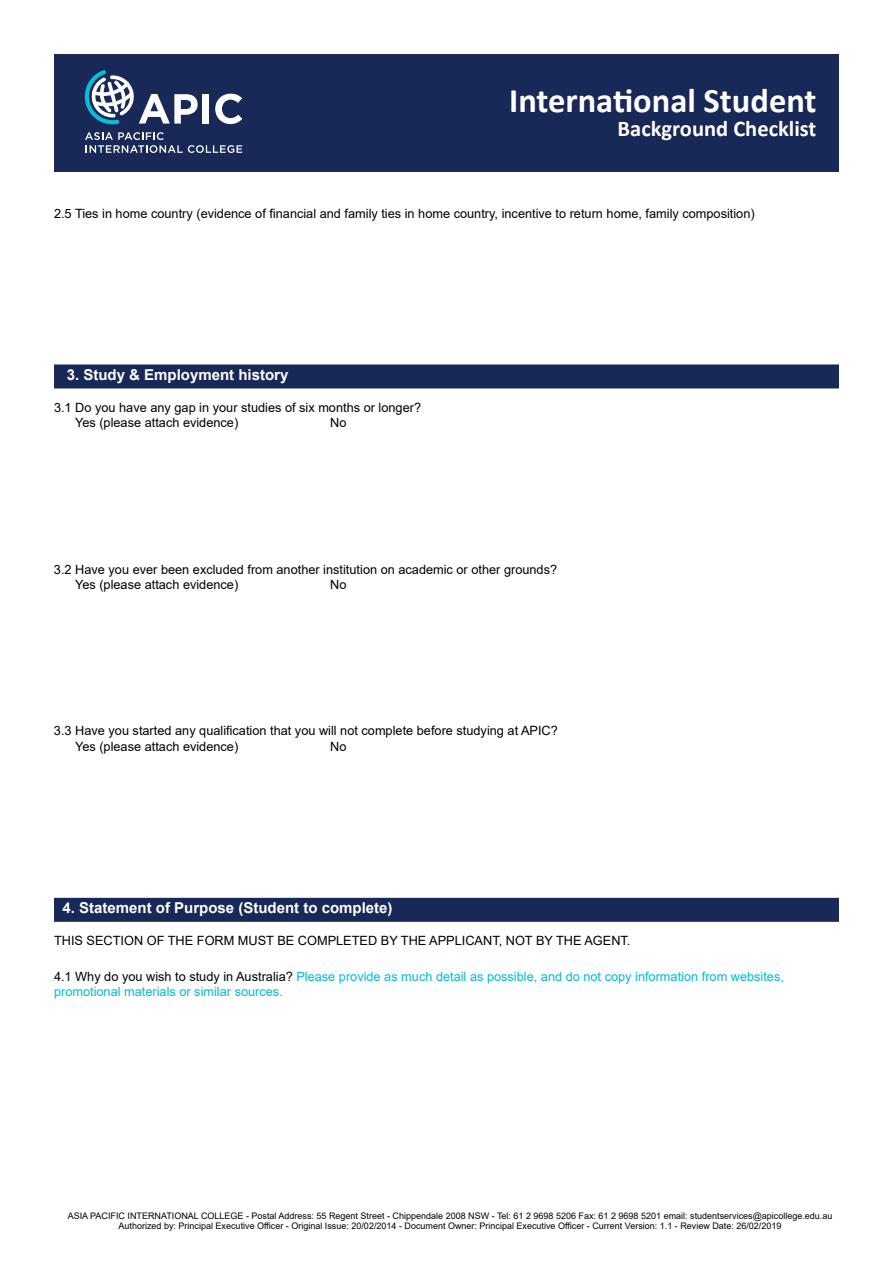
<style>
.page{position:relative;width:893px;height:1263px;background:#fff}
.page>*{position:absolute;margin:0;border:0;box-sizing:border-box;transform-origin:0 0}
.t1{font:700 34.5px "Calibri";color:#fff}
.t2{font:700 22.5px "Calibri";color:#fff}
.t3{font:700 15px "Arial";color:#fff}
.t4{font:12.75px/15.6px "Arial";color:#000}
.t5{font:12.75px/14.7px "Arial";color:#00bbd3}
.t6{font:9px/10.4px "Arial";color:#000;text-align:center}
.s1{color:#000}
</style>
<div class="page">
<div style="left:54px;top:54px;width:785px;height:118px;background:#182958"></div>
<div style="left:203px;top:94px;width:6px;height:30px;background:#fff"></div>
<svg style="left:215px;top:94px;width:27px;height:30px"></svg>
<svg style="left:84px;top:70px;width:114px;height:54px"></svg>
<svg style="left:85px;top:132px;width:157px;height:21px"></svg>
<div style="left:54px;top:364px;width:785px;height:24px;background:#182958"></div>
<div style="left:54px;top:898px;width:785px;height:24px;background:#182958"></div>
<h1 class="t1" style="left:509px;top:76px;width:309px">International Student</h1>
<h2 class="t2" style="left:618px;top:112px;width:200px">Background Checklist</h2>
<p class="t4" style="left:54px;top:205px;width:702px">2.5 Ties in home country (evidence of financial and family ties in home country, incentive to return home, family composition)</p>
<p class="t3" style="left:67px;top:364px;width:223px">3. Study &amp; Employment history</p>
<p class="t4" style="left:75px;top:399px;width:348px;text-indent:-21px">3.1 Do you have any gap in your studies of six months or longer?<br>Yes (please attach evidence)</p>
<p class="t4" style="left:330px;top:415px;width:18px">No</p>
<p class="t4" style="left:75px;top:561px;width:484px;text-indent:-21px">3.2 Have you ever been excluded from another institution on academic or other grounds?<br>Yes (please attach evidence)</p>
<p class="t4" style="left:330px;top:577px;width:18px">No</p>
<p class="t4" style="left:75px;top:723px;width:484px;text-indent:-21px">3.3 Have you started any qualification that you will not complete before studying at APIC?<br>Yes (please attach evidence)</p>
<p class="t4" style="left:330px;top:739px;width:18px">No</p>
<p class="t3" style="left:63px;top:897px;width:332px">4. Statement of Purpose (Student to complete)</p>
<p class="t4" style="left:54px;top:933px;width:578px">THIS SECTION OF THE FORM MUST BE COMPLETED BY THE APPLICANT, NOT BY THE AGENT.</p>
<p class="t5" style="left:54px;top:969px;width:731px"><span class="s1">4.1 Why do you wish to study in Australia?</span> Please provide as much detail as possible, and do not copy information from websites, promotional materials or similar sources.</p>
<p class="t6" style="left:68px;top:1210px;width:766px">ASIA PACIFIC INTERNATIONAL COLLEGE - Postal Address: 55 Regent Street - Chippendale 2008 NSW - Tel: 61 2 9698 5206 Fax: 61 2 9698 5201 email: studentservices@apicollege.edu.au<br>Authorized by: Principal Executive Officer - Original Issue: 20/02/2014 - Document Owner: Principal Executive Officer - Current Version: 1.1 - Review Date: 26/02/2019</p>
</div>
